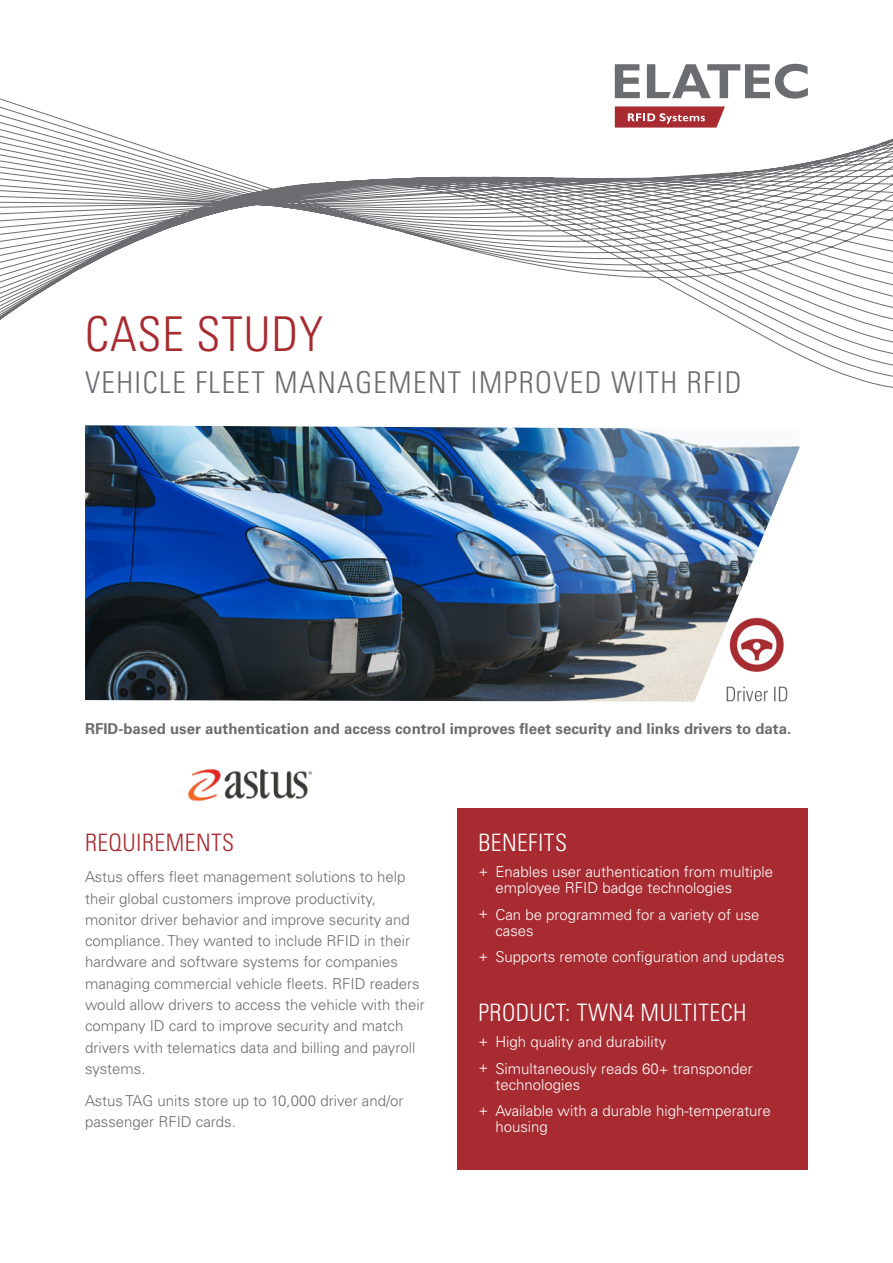
<style>
.page{position:relative;width:893px;height:1263px;background:#fff}
.page>*{position:absolute;margin:0;border:0;box-sizing:border-box;transform-origin:0 0}
.t1{font:300 condensed 48px "Univers LT Pro";letter-spacing:.02em;color:#a72b30}
.Subtitle{font:300 condensed 30px "Univers LT Pro";letter-spacing:.05em;color:#6c6d70}
.Headline{font:300 condensed 24px "Univers LT Pro";letter-spacing:.02em;color:#fff}
.Headline-2{font:300 condensed 24px "Univers LT Pro";letter-spacing:.02em;color:#a72b30}
.Copy{font:300 15px/21.3px "Univers LT Pro 45";color:#6c6d70}
.t2{font:300 15px/15.9px "Univers LT Pro 45";color:#fff}
.Intro{font:700 15px "Univers LT Pro 65";color:#6c6d70}
</style>
<div class="page">
<svg style="left:0;top:63px;width:893px;height:386px"></svg>
<img style="left:85px;top:425px;width:714px;height:277px">
<img style="left:188px;top:769px;width:125px;height:33px">
<div style="left:457px;top:808px;width:351px;height:361px;background:#a72b30"></div>
<p class="t1" style="left:85px;top:301px;width:239px">CASE STUDY</p>
<p class="Subtitle" style="left:85px;top:362px;width:658px">VEHICLE FLEET MANAGEMENT IMPROVED WITH RFID</p>
<p class="Intro" style="left:85px;top:718px;width:708px">RFID-based user authentication and access control improves fleet security and links drivers to data.</p>
<p class="Headline-2" style="left:85px;top:826px;width:151px">REQUIREMENTS</p>
<p class="Copy" style="left:85px;top:866px;width:341px">Astus offers fleet management solutions to help their global customers improve productivity, monitor driver behavior and improve security and compliance. They wanted to include RFID in their hardware and software systems for companies managing commercial vehicle fleets. RFID readers would allow drivers to access the vehicle with their company ID card to improve security and match drivers with telematics data and billing and payroll systems.</p>
<p class="Copy" style="left:85px;top:1089px;width:320px">Astus TAG units store up to 10,000 driver and/or passenger RFID cards.</p>
<p class="Headline" style="left:478px;top:826px;width:90px">BENEFITS</p>
<p class="t2" style="left:495px;top:863px;width:279px;text-indent:-17px">+ Enables user authentication from multiple employee RFID badge technologies</p>
<p class="t2" style="left:495px;top:906px;width:266px;text-indent:-17px">+ Can be programmed for a variety of use cases</p>
<p class="t2" style="left:478px;top:948px;width:308px">+ Supports remote configuration and updates</p>
<p class="Headline" style="left:478px;top:996px;width:270px">PRODUCT: TWN4 MULTITECH</p>
<p class="t2" style="left:478px;top:1033px;width:189px">+ High quality and durability</p>
<p class="t2" style="left:495px;top:1060px;width:259px;text-indent:-17px">+ Simultaneously reads 60+ transponder technologies</p>
<p class="t2" style="left:495px;top:1102px;width:277px;text-indent:-17px">+ Available with a durable high-temperature housing</p>
</div>
